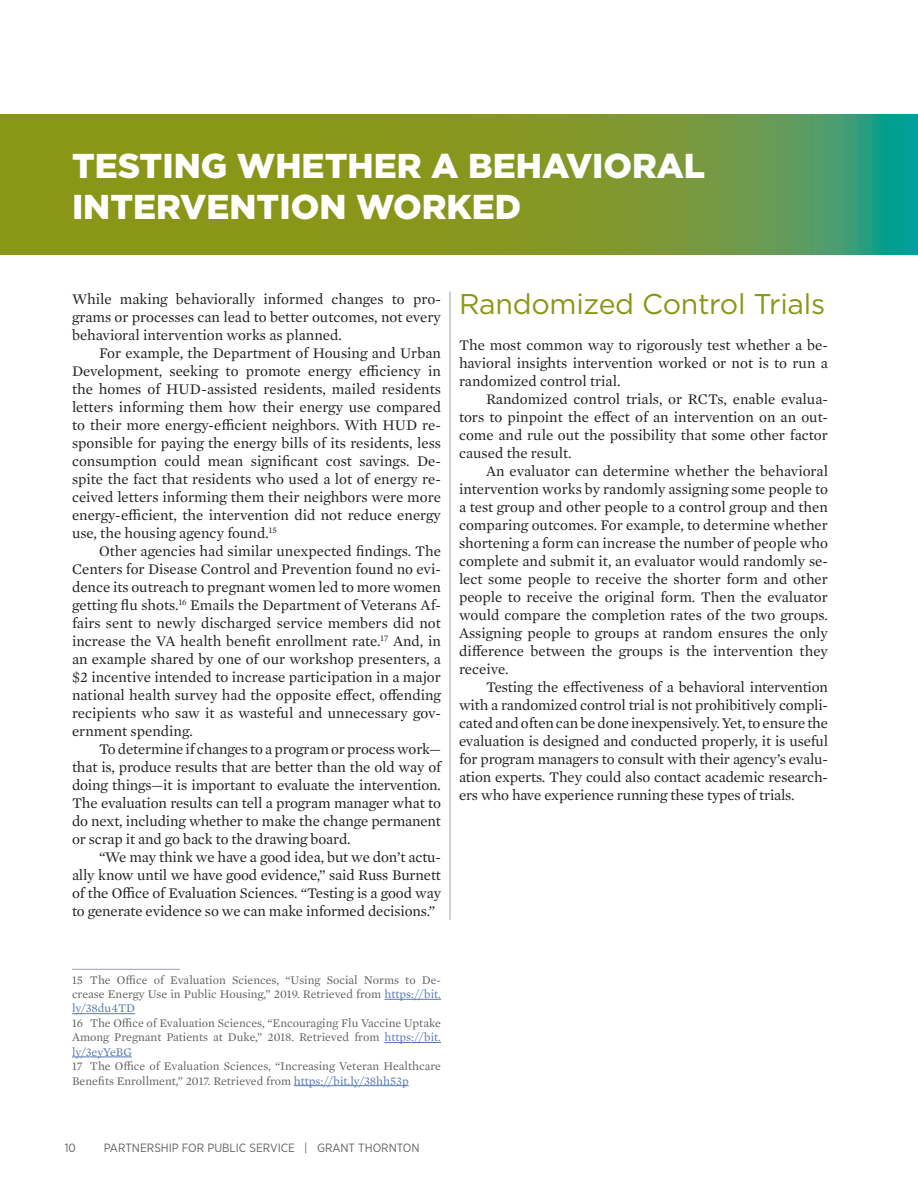
<style>
.page{position:relative;width:918px;height:1188px;background:#fff}
.page>*{position:absolute;margin:0;border:0;box-sizing:border-box;transform-origin:0 0}
.Section_Title{font:900 34.5px/41.4px "Gotham";color:#fff}
.Paragraph_heading{font:28.5px "Gotham";letter-spacing:-.01em;color:#899617}
.Body_Copy_Indent{font:15px/18px "Mercury Text G1";color:#231f20;text-align:justify}
.Body_Copy{font:15px/18px "Mercury Text G1";color:#231f20;text-align:justify}
.Footnote{font:12px/14.4px "Mercury Text G1";color:#636366;text-align:justify}
.t1{font:12px "Gotham Narrow";color:#636366}
.s1{color:#5678b0}
</style>
<div class="page">
<hr style="left:72px;top:969px;width:108px;height:1px;background:#99a1ae">
<hr style="left:384px;top:999px;width:57px;height:1px;background:#5678b0">
<hr style="left:72px;top:1013px;width:63px;height:1px;background:#5678b0">
<hr style="left:384px;top:1042px;width:57px;height:1px;background:#5678b0">
<hr style="left:72px;top:1057px;width:60px;height:1px;background:#5678b0">
<hr style="left:294px;top:1085px;width:115px;height:1px;background:#5678b0">
<svg style="left:0;top:114px;width:918px;height:141px;background:#789730"></svg>
<hr style="left:450px;top:292px;width:1px;height:628px;background:#99a1ae">
<p class="Section_Title" style="left:72px;top:144px;width:635px">TESTING WHETHER A BEHAVIORAL<br>INTERVENTION WORKED</p>
<p class="Body_Copy" style="left:72px;top:289px;width:371px">While making behaviorally informed changes to pro&shy;grams or processes can lead to better outcomes, not every behavioral intervention works as planned.</p>
<p class="Body_Copy_Indent" style="left:72px;top:343px;width:371px;text-indent:27px">For example, the Department of Housing and Urban Development, seeking to promote energy efficiency in the homes of HUD-assisted residents, mailed residents letters informing them how their energy use compared to their more energy-efficient neighbors. With HUD re&shy;sponsible for paying the energy bills of its residents, less consumption could mean significant cost savings. De&shy;spite the fact that residents who used a lot of energy re&shy;ceived letters informing them their neighbors were more energy-efficient, the intervention did not reduce energy use, the housing agency found.<sup>15</sup></p>
<p class="Body_Copy_Indent" style="left:72px;top:541px;width:371px;text-indent:27px">Other agencies had similar unexpected findings. The Centers for Disease Control and Prevention found no evi&shy;dence its outreach to pregnant women led to more women getting flu shots.<sup>16</sup> Emails the Department of Veterans Af&shy;fairs sent to newly discharged service members did not increase the VA health benefit enrollment rate.<sup>17</sup> And, in an example shared by one of our workshop presenters, a $2 incentive intended to increase participation in a major national health survey had the opposite effect, offending recipients who saw it as wasteful and unnecessary gov&shy;ernment spending.</p>
<p class="Body_Copy_Indent" style="left:72px;top:739px;width:371px;text-indent:27px">To determine if changes to a program or process work— that is, produce results that are better than the old way of doing things—it is important to evaluate the intervention.<br>The evaluation results can tell a program manager what to do next, including whether to make the change permanent or scrap it and go back to the drawing board.</p>
<p class="Body_Copy_Indent" style="left:72px;top:847px;width:371px;text-indent:27px">“We may think we have a good idea, but we don’t actu&shy;ally know until we have good evidence,” said Russ Burnett of the Office of Evaluation Sciences. “Testing is a good way to generate evidence so we can make informed decisions.”</p>
<p class="Paragraph_heading" style="left:459px;top:287px;width:368px">Randomized Control Trials</p>
<p class="Body_Copy" style="left:459px;top:336px;width:370px">The most common way to rigorously test whether a be&shy;havioral insights intervention worked or not is to run a randomized control trial.</p>
<p class="Body_Copy_Indent" style="left:459px;top:390px;width:370px;text-indent:27px">Randomized control trials, or RCTs, enable evalua&shy;tors to pinpoint the effect of an intervention on an out&shy;come and rule out the possibility that some other factor caused the result.</p>
<p class="Body_Copy_Indent" style="left:459px;top:462px;width:371px;text-indent:27px">An evaluator can determine whether the behavioral intervention works by randomly assigning some people to a test group and other people to a control group and then comparing outcomes. For example, to determine whether shortening a form can increase the number of people who complete and submit it, an evaluator would randomly se&shy;lect some people to receive the shorter form and other people to receive the original form. Then the evaluator would compare the completion rates of the two groups.<br>Assigning people to groups at random ensures the only difference between the groups is the intervention they receive.</p>
<p class="Body_Copy_Indent" style="left:459px;top:678px;width:371px;text-indent:27px">Testing the effectiveness of a behavioral intervention with a randomized control trial is not prohibitively compli&shy;cated and often can be done inexpensively. Yet, to ensure the evaluation is designed and conducted properly, it is useful for program managers to consult with their agency’s evalu&shy;ation experts. They could also contact academic research&shy;ers who have experience running these types of trials.</p>
<p class="Footnote" style="left:72px;top:972px;width:371px">15 The Office of Evaluation Sciences, “Using Social Norms to De&shy;crease Energy Use in Public Housing,” 2019. Retrieved from <span class="s1">https://bit. ly/38du4TD</span></p>
<p class="Footnote" style="left:72px;top:1015px;width:371px">16 The Office of Evaluation Sciences, “Encouraging Flu Vaccine Uptake Among Pregnant Patients at Duke,” 2018. Retrieved from <span class="s1">https://bit. ly/3eyYeBG</span></p>
<p class="Footnote" style="left:72px;top:1058px;width:370px">17 The Office of Evaluation Sciences, “Increasing Veteran Healthcare<br>Benefits Enrollment,” 2017. Retrieved from <span class="s1">https://bit.ly/38hh53p</span></p>
<p class="t1" style="left:65px;top:1141px;width:13px">10</p>
<p class="t1" style="left:104px;top:1141px;width:317px">PARTNERSHIP FOR PUBLIC SERVICE | GRANT THORNTON</p>
</div>
